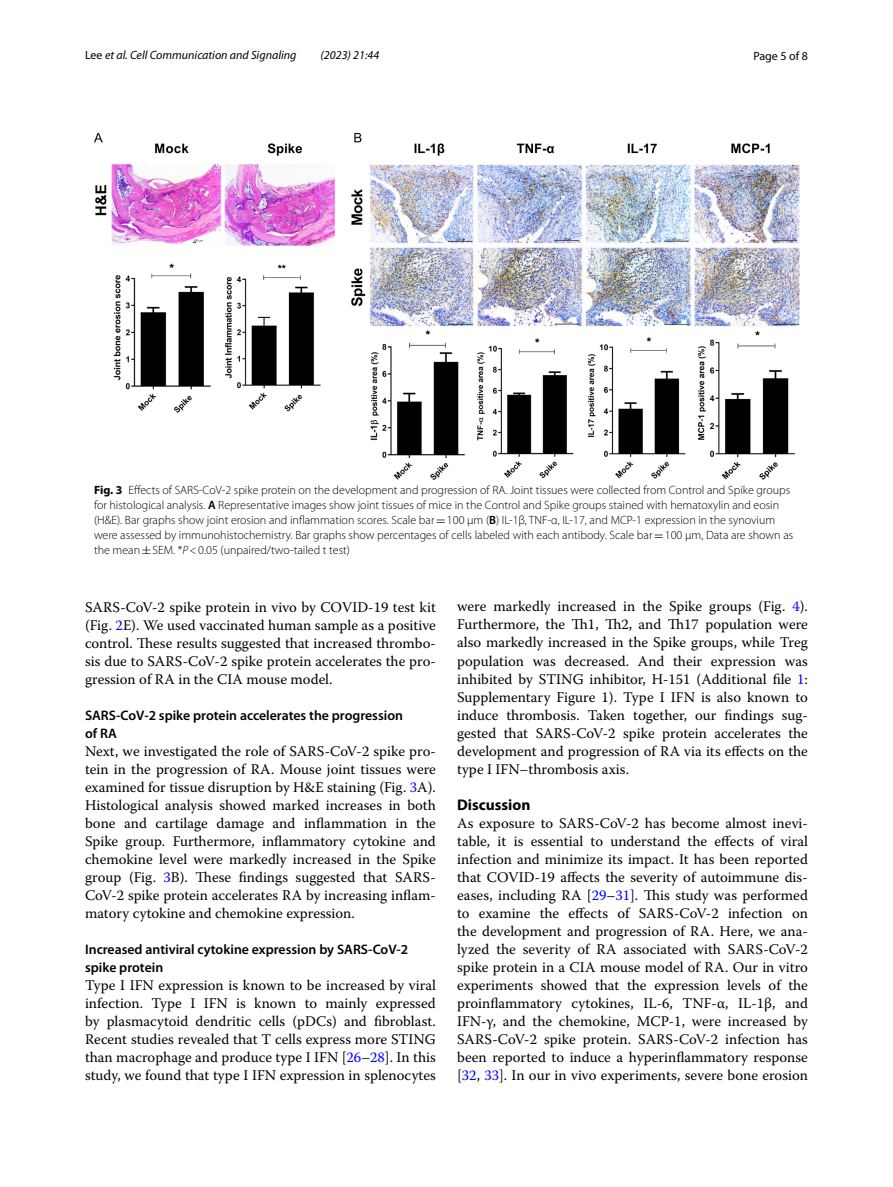
<style>
.page{position:relative;width:893px;height:1187px;background:#fff}
.page>*{position:absolute;margin:0;border:0;box-sizing:border-box;transform-origin:0 0}
.t1{font:700 15.45px "Myriad Pro";color:#000}
.t2{font:14.7px/18px "Warnock Pro";color:#000;text-align:justify}
.t3{font:600 13.8px/18px "Myriad Pro";color:#000}
.t4{font:300 12px/15px "Myriad Pro";color:#000}
.t5{font:italic 12px "Myriad Pro";color:#000}
.t6{font:12px "Myriad Pro";color:#000}
.s1{font-style:normal}
.s2{font-weight:700}
.s3{font-weight:600}
.s4{font-family:"MTSY";font-weight:400}
.s5{font-style:italic}
.s6{color:#00f}
</style>
<div class="page">
<img style="left:94px;top:133px;width:706px;height:346px">
<p class="t5" style="left:85px;top:48px;width:213px"><span class="s1">Lee</span> et al. Cell Communication and Signaling</p>
<p class="t5" style="left:321px;top:48px;width:60px">(2023) 21:44</p>
<p class="t6" style="left:753px;top:48px;width:56px">Page 5 of 8</p>
<p class="t4" style="left:94px;top:483px;width:701px"><span class="s2">Fig. 3</span> Effects of SARS-CoV-2 spike protein on the development and progression of RA. Joint tissues were collected from Control and Spike groups for histological analysis. <span class="s3">A</span> Representative images show joint tissues of mice in the Control and Spike groups stained with hematoxylin and eosin (H&amp;E). Bar graphs show joint erosion and inflammation scores. Scale bar<span class="s4">=</span>100 μm (<span class="s3">B</span>) IL-1β, TNF-α, IL-17, and MCP-1 expression in the synovium were assessed by immunohistochemistry. Bar graphs show percentages of cells labeled with each antibody. Scale bar<span class="s4">=</span>100 μm, Data are shown as the mean<span class="s4">±</span>SEM. *<span class="s5">P</span>&lt;0.05 (unpaired/two-tailed t test)</p>
<p class="t2" style="left:85px;top:597px;width:352px">SARS-CoV-2 spike protein in vivo by COVID-19 test kit (Fig. <span class="s6">2</span>E). We used vaccinated human sample as a positive control. These results suggested that increased thrombo&shy;sis due to SARS-CoV-2 spike protein accelerates the pro&shy;gression of RA in the CIA mouse model.</p>
<p class="t3" style="left:85px;top:705px;width:319px">SARS‑CoV‑2 spike protein accelerates the progression of RA</p>
<p class="t2" style="left:85px;top:741px;width:352px">Next, we investigated the role of SARS-CoV-2 spike pro&shy;tein in the progression of RA. Mouse joint tissues were examined for tissue disruption by H&amp;E staining (Fig. <span class="s6">3</span>A).<br>Histological analysis showed marked increases in both bone and cartilage damage and inflammation in the Spike group. Furthermore, inflammatory cytokine and chemokine level were markedly increased in the Spike group (Fig. <span class="s6">3</span>B). These findings suggested that SARS-CoV-2 spike protein accelerates RA by increasing inflam&shy;matory cytokine and chemokine expression.</p>
<p class="t3" style="left:85px;top:939px;width:325px">Increased antiviral cytokine expression by SARS‑CoV‑2 spike protein</p>
<p class="t2" style="left:85px;top:975px;width:352px">Type I IFN expression is known to be increased by viral infection. Type I IFN is known to mainly expressed by plasmacytoid dendritic cells (pDCs) and fibroblast.<br>Recent studies revealed that T cells express more STING than macrophage and produce type I IFN [<span class="s6">26</span>–<span class="s6">28</span>]. In this study, we found that type I IFN expression in splenocytes</p>
<p class="t2" style="left:457px;top:597px;width:352px">were markedly increased in the Spike groups (Fig. <span class="s6">4</span>).<br>Furthermore, the Th1, Th2, and Th17 population were also markedly increased in the Spike groups, while Treg population was decreased. And their expression was inhibited by STING inhibitor, H-151 (Additional file <span class="s6">1</span>:<br>Supplementary Figure 1). Type I IFN is also known to induce thrombosis. Taken together, our findings sug&shy;gested that SARS-CoV-2 spike protein accelerates the development and progression of RA via its effects on the type I IFN–thrombosis axis.</p>
<p class="t1" style="left:457px;top:794px;width:75px">Discussion</p>
<p class="t2" style="left:457px;top:813px;width:352px">As exposure to SARS-CoV-2 has become almost inevi&shy;table, it is essential to understand the effects of viral infection and minimize its impact. It has been reported that COVID-19 affects the severity of autoimmune dis&shy;eases, including RA [<span class="s6">29</span>–<span class="s6">31</span>]. This study was performed to examine the effects of SARS-CoV-2 infection on the development and progression of RA. Here, we ana&shy;lyzed the severity of RA associated with SARS-CoV-2 spike protein in a CIA mouse model of RA. Our in vitro experiments showed that the expression levels of the proinflammatory cytokines, IL-6, TNF-α, IL-1β, and IFN-γ, and the chemokine, MCP-1, were increased by SARS-CoV-2 spike protein. SARS-CoV-2 infection has been reported to induce a hyperinflammatory response [<span class="s6">32</span>, <span class="s6">33</span>]. In our in vivo experiments, severe bone erosion</p>
</div>
